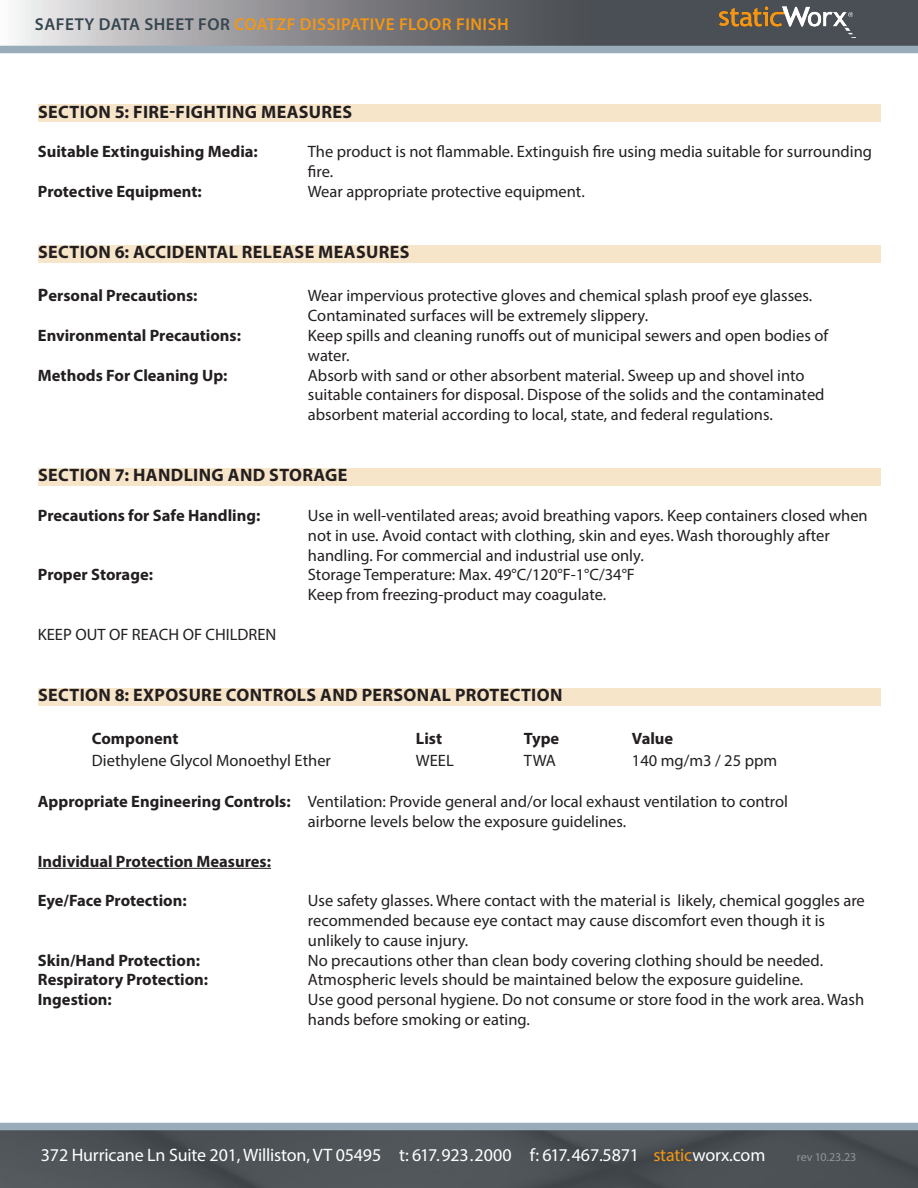
<style>
.page{position:relative;width:918px;height:1188px;background:#fff}
.page>*{position:absolute;margin:0;border:0;box-sizing:border-box;transform-origin:0 0}
.t1{font:700 18px "Myriad Pro";letter-spacing:.02em;color:#231f20}
.t2{font:18px "Myriad Pro";letter-spacing:-.01em;color:#fff}
.t3{font:600 17.25px "Myriad Pro";letter-spacing:.03em;color:#f49613}
.t4{font:16.5px/19.8px "Myriad Pro";color:#231f20}
.t5{font:700 16.5px "Myriad Pro";color:#231f20}
.t6{font:12px "Myriad Pro";letter-spacing:-.005em;color:#939598}
.s1{color:#36454f}
.s2{font-size:18px}
.s3{font-weight:700}
.s4{color:#f49613}
</style>
<div class="page">
<img style="left:0;top:1130px;width:918px;height:58px">
<div style="left:0;top:1123px;width:918px;height:7px;background:#99acb9"></div>
<svg style="left:0;top:0;width:918px;height:46px;background:#7f8185"></svg>
<img style="left:720px;top:7px;width:135px;height:31px">
<div style="left:0;top:46px;width:918px;height:7px;background:#99acb9"></div>
<div style="left:38px;top:104px;width:842px;height:18px;background:#f7e5ca"></div>
<div style="left:38px;top:245px;width:842px;height:18px;background:#f7e5ca"></div>
<div style="left:38px;top:468px;width:842px;height:18px;background:#f7e5ca"></div>
<div style="left:38px;top:688px;width:842px;height:18px;background:#f7e5ca"></div>
<hr style="left:38px;top:868px;width:233px;height:1px;background:#231f20">
<p class="t3" style="left:35px;top:13px;width:475px"><span class="s1">SAFETY DATA SHEET FOR</span> COATZF DISSIPATIVE FLOOR FINISH</p>
<p class="t1" style="left:38px;top:100px;width:316px">SECTION 5: FIRE-FIGHTING MEASURES</p>
<p class="t5" style="left:38px;top:141px;width:221px">Suitable Extinguishing Media:</p>
<p class="t4" style="left:308px;top:142px;width:566px">The product is not flammable. Extinguish fire using media suitable for surrounding fire.</p>
<p class="t5" style="left:38px;top:181px;width:165px">Protective Equipment:</p>
<p class="t4" style="left:308px;top:181px;width:278px">Wear appropriate protective equipment.</p>
<p class="t1" style="left:38px;top:240px;width:373px">SECTION 6: ACCIDENTAL RELEASE MEASURES</p>
<p class="t5" style="left:38px;top:285px;width:161px"><span class="s2">P</span>ersonal Precautions:</p>
<p class="t4" style="left:308px;top:286px;width:506px">Wear impervious protective gloves and chemical splash proof eye glasses.</p>
<p class="t4" style="left:308px;top:306px;width:342px">Contaminated surfaces will be extremely slippery.</p>
<p class="t5" style="left:38px;top:325px;width:205px">Environmental Precautions:</p>
<p class="t4" style="left:308px;top:325px;width:522px">Keep spills and cleaning runoffs out of municipal sewers and open bodies of</p>
<p class="t4" style="left:308px;top:345px;width:43px">water.</p>
<p class="t5" style="left:38px;top:364px;width:191px">Methods For Cleaning Up:</p>
<p class="t4" style="left:308px;top:365px;width:498px">Absorb with sand or other absorbent material. Sweep up and shovel into</p>
<p class="t4" style="left:308px;top:385px;width:518px">suitable containers for disposal. Dispose of the solids and the contaminated</p>
<p class="t4" style="left:308px;top:405px;width:466px">absorbent material according to local, state, and federal regulations.</p>
<p class="t1" style="left:38px;top:464px;width:311px">SECTION 7: HANDLING AND STORAGE</p>
<p class="t5" style="left:38px;top:505px;width:224px">Precautions for Safe Handling:</p>
<p class="t4" style="left:308px;top:505px;width:561px">Use in well-ventilated areas; avoid breathing vapors. Keep containers closed when</p>
<p class="t4" style="left:308px;top:525px;width:523px">not in use. Avoid contact with clothing, skin and eyes. Wash thoroughly after</p>
<p class="t4" style="left:308px;top:545px;width:337px">handling. For commercial and industrial use only.</p>
<p class="t5" style="left:38px;top:564px;width:117px">Proper Storage:</p>
<p class="t4" style="left:308px;top:565px;width:329px">Storage Temperature: Max. 49°C/120°F-1°C/34°F</p>
<p class="t4" style="left:308px;top:585px;width:300px">Keep from freezing-product may coagulate.</p>
<p class="t4" style="left:38px;top:624px;width:240px">KEEP OUT OF REACH OF CHILDREN</p>
<p class="t1" style="left:38px;top:683px;width:526px">SECTION 8: EXPOSURE CONTROLS AND PERSONAL PROTECTION</p>
<p class="t5" style="left:92px;top:728px;width:88px">Component</p>
<p class="t5" style="left:416px;top:728px;width:28px">List</p>
<p class="t5" style="left:524px;top:728px;width:37px">Type</p>
<p class="t5" style="left:632px;top:728px;width:43px">Value</p>
<p class="t4" style="left:92px;top:750px;width:241px">Diethylene Glycol Monoethyl Ether</p>
<p class="t4" style="left:416px;top:750px;width:39px">WEEL</p>
<p class="t4" style="left:524px;top:750px;width:33px">TWA</p>
<p class="t4" style="left:632px;top:750px;width:147px">140 mg/m3 / 25 ppm</p>
<p class="t4" style="left:38px;top:792px;width:752px"><span class="s3">Appropriate Engineering Controls:</span> Ventilation: Provide general and/or local exhaust ventilation to control</p>
<p class="t4" style="left:308px;top:811px;width:320px">airborne levels below the exposure guidelines.</p>
<p class="t5" style="left:38px;top:850px;width:235px">Individual Protection Measures:</p>
<p class="t5" style="left:38px;top:890px;width:150px">Eye/Face Protection:</p>
<p class="t4" style="left:308px;top:891px;width:558px">Use safety glasses. Where contact with the material is likely, chemical goggles are</p>
<p class="t4" style="left:308px;top:910px;width:519px">recommended because eye contact may cause discomfort even though it is</p>
<p class="t4" style="left:308px;top:930px;width:162px">unlikely to cause injury.</p>
<p class="t5" style="left:38px;top:949px;width:164px">Skin/Hand Protection:</p>
<p class="t4" style="left:308px;top:950px;width:517px">No precautions other than clean body covering clothing should be needed.</p>
<p class="t5" style="left:38px;top:969px;width:172px">Respiratory Protection:</p>
<p class="t4" style="left:308px;top:970px;width:497px">Atmospheric levels should be maintained below the exposure guideline.</p>
<p class="t5" style="left:38px;top:989px;width:76px">Ingestion:</p>
<p class="t4" style="left:308px;top:990px;width:558px">Use good personal hygiene. Do not consume or store food in the work area. Wash</p>
<p class="t4" style="left:308px;top:1009px;width:224px">hands before smoking or eating.</p>
<p class="t2" style="left:41px;top:1144px;width:726px">372 Hurricane Ln Suite 201, Williston, VT 05495 t: 617.923.2000 f: 617.467.5871 <span class="s4">static</span>worx.com</p>
<p class="t6" style="left:797px;top:1150px;width:61px">rev 10.23.23</p>
</div>
